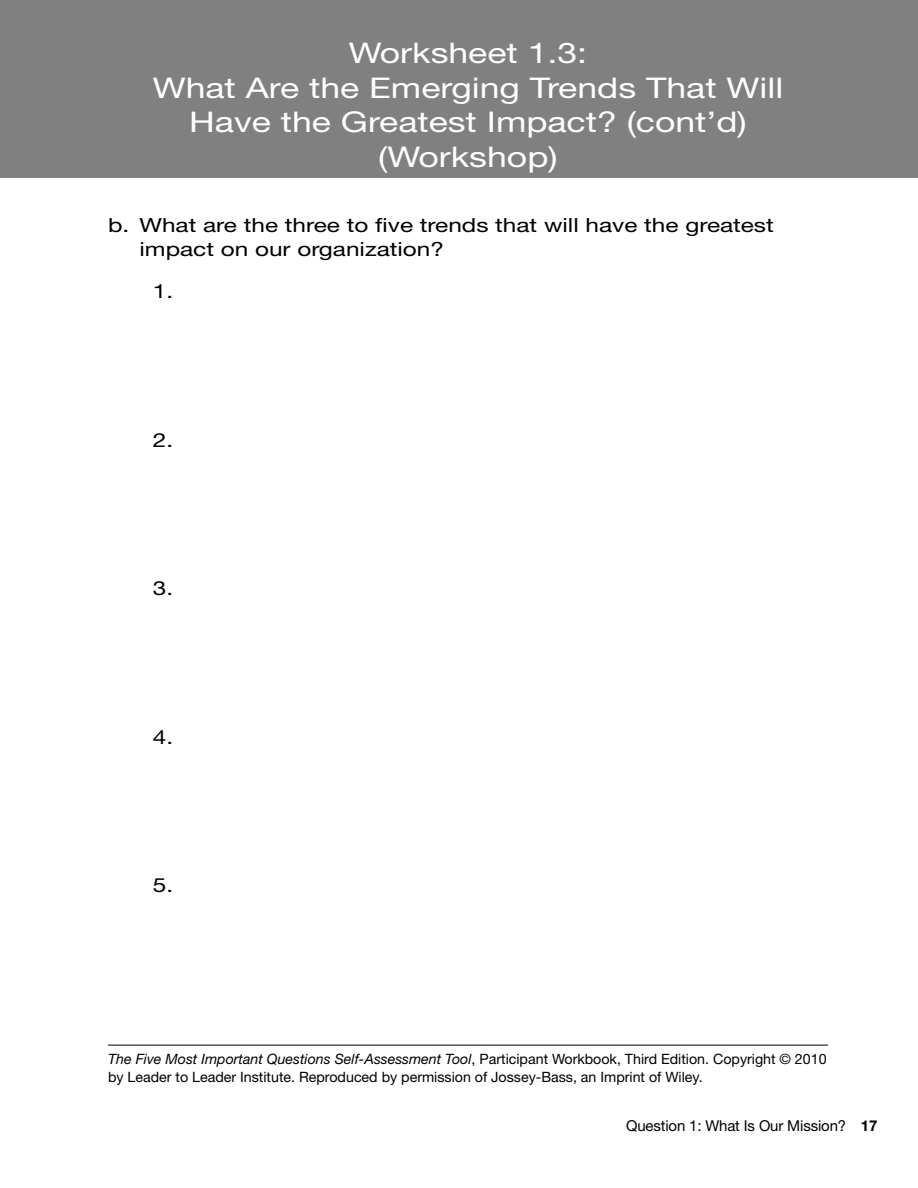
<style>
.page{position:relative;width:918px;height:1188px;background:#fff}
.page>*{position:absolute;margin:0;border:0;box-sizing:border-box;transform-origin:0 0}
.t1{font:28.5px/34.5px "Helvetica Neue";color:#fff;text-align:center;scale:1.25 1}
.t2{font:19.5px/24px "Helvetica Neue";color:#000;scale:1.25 1}
.t3{font:15px "Helvetica Neue";letter-spacing:-.01em;color:#000}
.t4{font:14.25px/18px "Helvetica Neue";color:#000}
.s1{font-style:italic}
.s2{font-weight:700}
</style>
<div class="page">
<hr style="left:108px;top:1045px;width:720px;height:1px;background:#000">
<div style="left:0;top:0;width:918px;height:178px;background:#808080"></div>
<h1 class="t1" style="left:153px;top:38px;width:506px">Worksheet 1.3:<br>What Are the Emerging Trends That Will<br>Have the Greatest Impact? (cont’d)</h1>
<h1 class="t1" style="left:233px;top:73px;width:377px">Worksheet 1.1:<br>What Is Our Current Mission? (Workshop)</h1>
<h2 class="t2" style="left:139px;top:215px;width:509px;text-indent:-31px">b. What are the three to five trends that will have the greatest impact on our organization?</h2>
<h2 class="t2" style="left:153px;top:281px;width:18px">1.</h2>
<h2 class="t2" style="left:153px;top:429px;width:18px">2.</h2>
<h2 class="t2" style="left:153px;top:578px;width:18px">3.</h2>
<h2 class="t2" style="left:153px;top:726px;width:18px">4.</h2>
<h2 class="t2" style="left:153px;top:875px;width:18px">5.</h2>
<p class="t4" style="left:108px;top:1051px;width:720px"><span class="s1">The Five Most Important Questions Self-Assessment Tool</span>, Participant Workbook, Third Edition. Copyright © 2010 by Leader to Leader Institute. Reproduced by permission of Jossey-Bass, an Imprint of Wiley.</p>
<p class="t3" style="left:626px;top:1121px;width:253px">Question 1: What Is Our Mission? <span class="s2">17</span></p>
</div>
